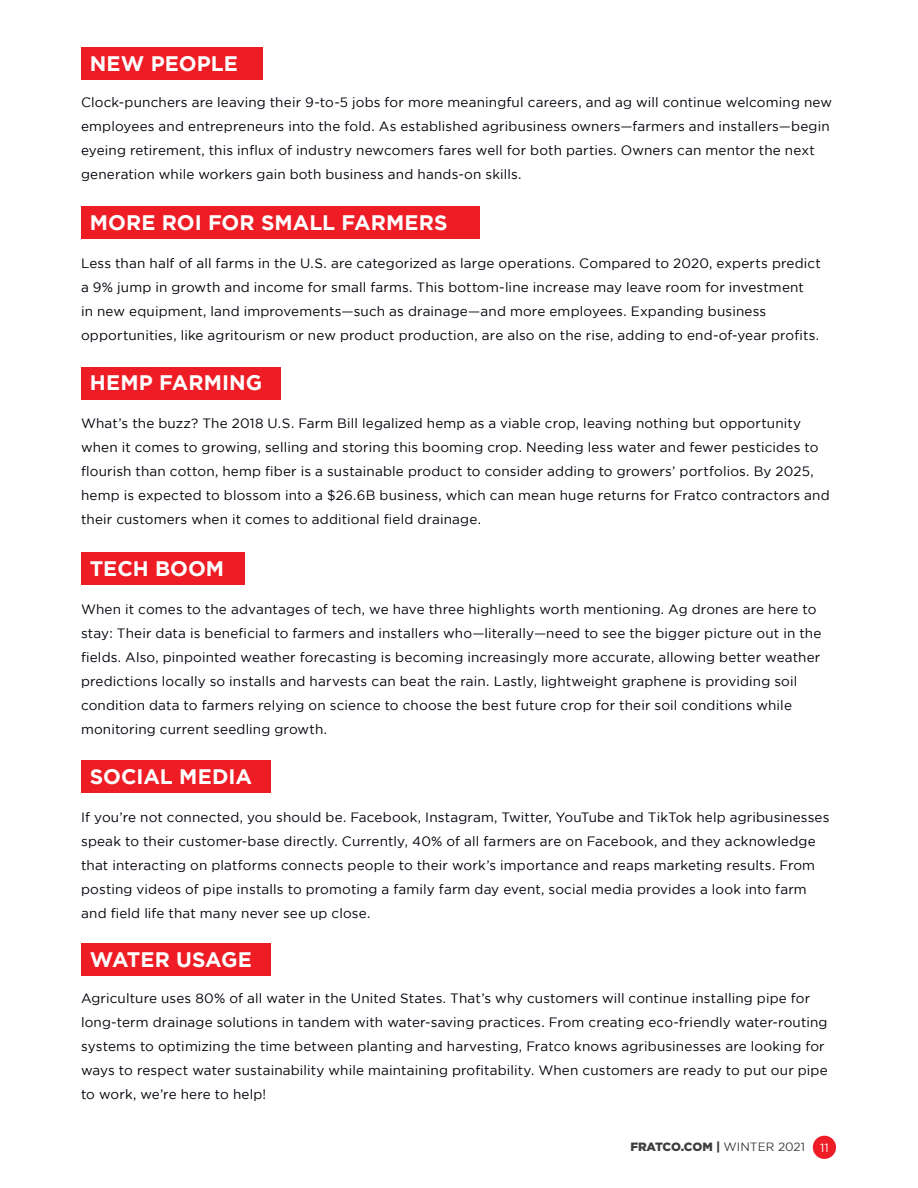
<style>
.page{position:relative;width:918px;height:1188px;background:#fff}
.page>*{position:absolute;margin:0;border:0;box-sizing:border-box;transform-origin:0 0}
.t1{font:700 21px "Gotham";color:#fff}
.T_T_Body_Copy{font:13.5px/24px "Gotham";letter-spacing:.01em;color:#00000b}
.t2{font:900 12px "Gotham";letter-spacing:-.02em;color:#3e3e3f}
.s1{font-weight:400}
.s2{font-weight:400;color:#fff}
</style>
<div class="page">
<div style="left:81px;top:48px;width:182px;height:32px;background:#ee1c25"></div>
<div style="left:81px;top:206px;width:399px;height:33px;background:#ee1c25"></div>
<div style="left:81px;top:367px;width:199px;height:32px;background:#ee1c25"></div>
<div style="left:81px;top:552px;width:163px;height:33px;background:#ee1c25"></div>
<div style="left:81px;top:760px;width:189px;height:32px;background:#ee1c25"></div>
<div style="left:81px;top:943px;width:189px;height:33px;background:#ee1c25"></div>
<div style="left:813px;top:1136px;width:23px;height:23px;background:#ee1c25;border-radius:50%"></div>
<p class="t1" style="left:90px;top:51px;width:149px">NEW PEOPLE</p>
<p class="T_T_Body_Copy" style="left:81px;top:91px;width:753px">Clock-punchers are leaving their 9-to-5 jobs for more meaningful careers, and ag will continue welcoming new employees and entrepreneurs into the fold. As established agribusiness owners—farmers and installers—begin eyeing retirement, this influx of industry newcomers fares well for both parties. Owners can mentor the next generation while workers gain both business and hands-on skills.</p>
<p class="t1" style="left:90px;top:210px;width:359px">MORE ROI FOR SMALL FARMERS</p>
<p class="T_T_Body_Copy" style="left:81px;top:251px;width:742px">Less than half of all farms in the U.S. are categorized as large operations. Compared to 2020, experts predict a 9% jump in growth and income for small farms. This bottom-line increase may leave room for investment<br>in new equipment, land improvements—such as drainage—and more employees. Expanding business opportunities, like agritourism or new product production, are also on the rise, adding to end-of-year profits.</p>
<p class="t1" style="left:90px;top:371px;width:174px">HEMP FARMING</p>
<p class="T_T_Body_Copy" style="left:81px;top:411px;width:750px">What’s the buzz? The 2018 U.S. Farm Bill legalized hemp as a viable crop, leaving nothing but opportunity when it comes to growing, selling and storing this booming crop. Needing less water and fewer pesticides to flourish than cotton, hemp fiber is a sustainable product to consider adding to growers’ portfolios. By 2025, hemp is expected to blossom into a $26.6B business, which can mean huge returns for Fratco contractors and their customers when it comes to additional field drainage.</p>
<p class="t1" style="left:90px;top:556px;width:136px">TECH BOOM</p>
<p class="T_T_Body_Copy" style="left:81px;top:597px;width:742px">When it comes to the advantages of tech, we have three highlights worth mentioning. Ag drones are here to stay: Their data is beneficial to farmers and installers who—literally—need to see the bigger picture out in the fields. Also, pinpointed weather forecasting is becoming increasingly more accurate, allowing better weather predictions locally so installs and harvests can beat the rain. Lastly, lightweight graphene is providing soil condition data to farmers relying on science to choose the best future crop for their soil conditions while monitoring current seedling growth.</p>
<p class="t1" style="left:90px;top:764px;width:164px">SOCIAL MEDIA</p>
<p class="T_T_Body_Copy" style="left:81px;top:805px;width:750px">If you’re not connected, you should be. Facebook, Instagram, Twitter, YouTube and TikTok help agribusinesses speak to their customer-base directly. Currently, 40% of all farmers are on Facebook, and they acknowledge that interacting on platforms connects people to their work’s importance and reaps marketing results. From posting videos of pipe installs to promoting a family farm day event, social media provides a look into farm and field life that many never see up close.</p>
<p class="t1" style="left:90px;top:947px;width:164px">WATER USAGE</p>
<p class="T_T_Body_Copy" style="left:81px;top:986px;width:748px">Agriculture uses 80% of all water in the United States. That’s why customers will continue installing pipe for long-term drainage solutions in tandem with water-saving practices. From creating eco-friendly water-routing systems to optimizing the time between planting and harvesting, Fratco knows agribusinesses are looking for ways to respect water sustainability while maintaining profitability. When customers are ready to put our pipe to work, we’re here to help!</p>
<p class="t2" style="left:630px;top:1140px;width:200px">FRATCO.COM | <span class="s1">WINTER 2021</span> <span class="s2">11</span></p>
</div>
